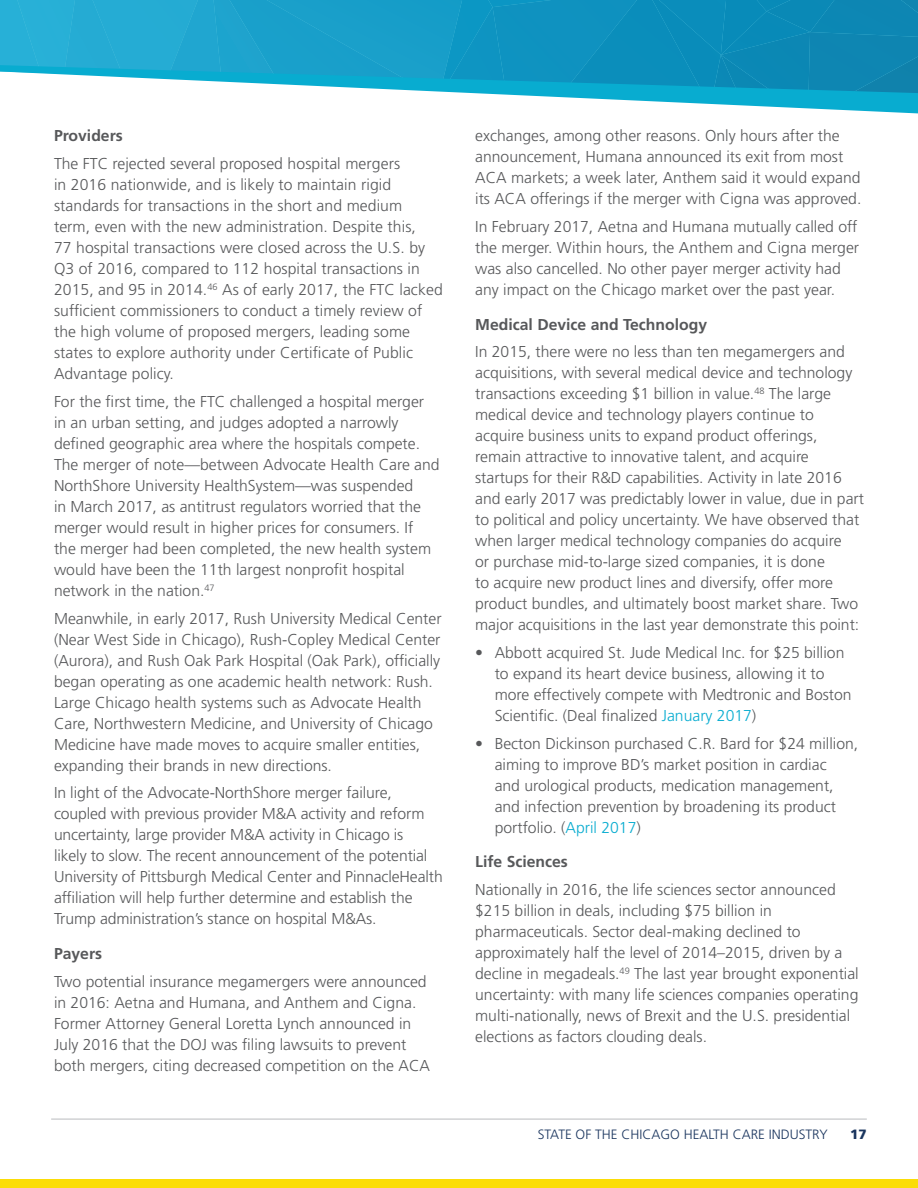
<style>
.page{position:relative;width:918px;height:1188px;background:#fff}
.page>*{position:absolute;margin:0;border:0;box-sizing:border-box;transform-origin:0 0}
.t1{font:300 15.75px/21px "Frutiger LT Std";color:#57585a}
.t2{font:700 15.75px "Frutiger LT Std";color:#57585a}
.t3{font:300 13.5px "Frutiger LT Std";color:#1a355e}
.t4{font:900 13.5px "Frutiger LT Std";color:#1a355e}
.s1{color:#08acd0}
</style>
<div class="page">
<svg style="left:0;top:0;width:918px;height:64px;background:#1599c4"></svg>
<svg style="left:0;top:64px;width:918px;height:50px"></svg>
<div style="left:0;top:1180px;width:918px;height:8px;background:#fbdd07"></div>
<hr style="left:51px;top:1118px;width:816px;height:2px;background:#d1d2d4">
<p class="t2" style="left:54px;top:127px;width:70px">Providers</p>
<p class="t1" style="left:54px;top:153px;width:390px">The FTC rejected several proposed hospital mergers<br>in 2016 nationwide, and is likely to maintain rigid standards for transactions in the short and medium<br>term, even with the new administration. Despite this,<br>77 hospital transactions were closed across the U.S. by Q3 of 2016, compared to 112 hospital transactions in 2015, and 95 in 2014.<sup>46</sup> As of early 2017, the FTC lacked sufficient commissioners to conduct a timely review of the high volume of proposed mergers, leading some states to explore authority under Certificate of Public Advantage policy.</p>
<p class="t1" style="left:54px;top:391px;width:387px">For the first time, the FTC challenged a hospital merger in an urban setting, and judges adopted a narrowly defined geographic area where the hospitals compete.<br>The merger of note—between Advocate Health Care and NorthShore University HealthSystem—was suspended<br>in March 2017, as antitrust regulators worried that the merger would result in higher prices for consumers. If<br>the merger had been completed, the new health system would have been the 11th largest nonprofit hospital network in the nation.<sup>47</sup></p>
<p class="t1" style="left:54px;top:608px;width:389px">Meanwhile, in early 2017, Rush University Medical Center (Near West Side in Chicago), Rush-Copley Medical Center (Aurora), and Rush Oak Park Hospital (Oak Park), officially began operating as one academic health network: Rush.<br>Large Chicago health systems such as Advocate Health Care, Northwestern Medicine, and University of Chicago Medicine have made moves to acquire smaller entities, expanding their brands in new directions.</p>
<p class="t1" style="left:54px;top:783px;width:390px">In light of the Advocate-NorthShore merger failure, coupled with previous provider M&amp;A activity and reform uncertainty, large provider M&amp;A activity in Chicago is<br>likely to slow. The recent announcement of the potential University of Pittsburgh Medical Center and PinnacleHealth affiliation will help further determine and establish the Trump administration’s stance on hospital M&amp;As.</p>
<p class="t2" style="left:54px;top:944px;width:50px">Payers</p>
<p class="t1" style="left:54px;top:971px;width:378px">Two potential insurance megamergers were announced in 2016: Aetna and Humana, and Anthem and Cigna.<br>Former Attorney General Loretta Lynch announced in July 2016 that the DOJ was filing lawsuits to prevent both mergers, citing decreased competition on the ACA</p>
<p class="t1" style="left:475px;top:126px;width:388px">exchanges, among other reasons. Only hours after the announcement, Humana announced its exit from most ACA markets; a week later, Anthem said it would expand its ACA offerings if the merger with Cigna was approved.</p>
<p class="t1" style="left:475px;top:216px;width:385px">In February 2017, Aetna and Humana mutually called off the merger. Within hours, the Anthem and Cigna merger was also cancelled. No other payer merger activity had any impact on the Chicago market over the past year.</p>
<p class="t2" style="left:475px;top:315px;width:233px">Medical Device and Technology</p>
<p class="t1" style="left:475px;top:342px;width:390px">In 2015, there were no less than ten megamergers and acquisitions, with several medical device and technology transactions exceeding $1 billion in value.<sup>48</sup> The large medical device and technology players continue to acquire business units to expand product offerings, remain attractive to innovative talent, and acquire startups for their R&amp;D capabilities. Activity in late 2016 and early 2017 was predictably lower in value, due in part to political and policy uncertainty. We have observed that when larger medical technology companies do acquire<br>or purchase mid-to-large sized companies, it is done<br>to acquire new product lines and diversify, offer more product bundles, and ultimately boost market share. Two major acquisitions in the last year demonstrate this point:</p>
<p class="t1" style="left:495px;top:642px;width:359px;text-indent:-19px">• Abbott acquired St. Jude Medical Inc. for $25 billion to expand its heart device business, allowing it to more effectively compete with Medtronic and Boston Scientific. (Deal finalized <span class="s1">January 2017</span>)</p>
<p class="t1" style="left:495px;top:733px;width:365px;text-indent:-19px">• Becton Dickinson purchased C.R. Bard for $24 million, aiming to improve BD’s market position in cardiac<br>and urological products, medication management, and infection prevention by broadening its product portfolio. (<span class="s1">April 2017</span>)</p>
<p class="t2" style="left:475px;top:853px;width:94px">Life Sciences</p>
<p class="t1" style="left:475px;top:879px;width:385px">Nationally in 2016, the life sciences sector announced $215 billion in deals, including $75 billion in pharmaceuticals. Sector deal-making declined to approximately half the level of 2014–2015, driven by a decline in megadeals.<sup>49</sup> The last year brought exponential uncertainty: with many life sciences companies operating multi-nationally, news of Brexit and the U.S. presidential elections as factors clouding deals.</p>
<p class="t3" style="left:538px;top:1127px;width:292px">STATE OF THE CHICAGO HEALTH CARE INDUSTRY</p>
<p class="t4" style="left:850px;top:1126px;width:18px">17</p>
</div>
